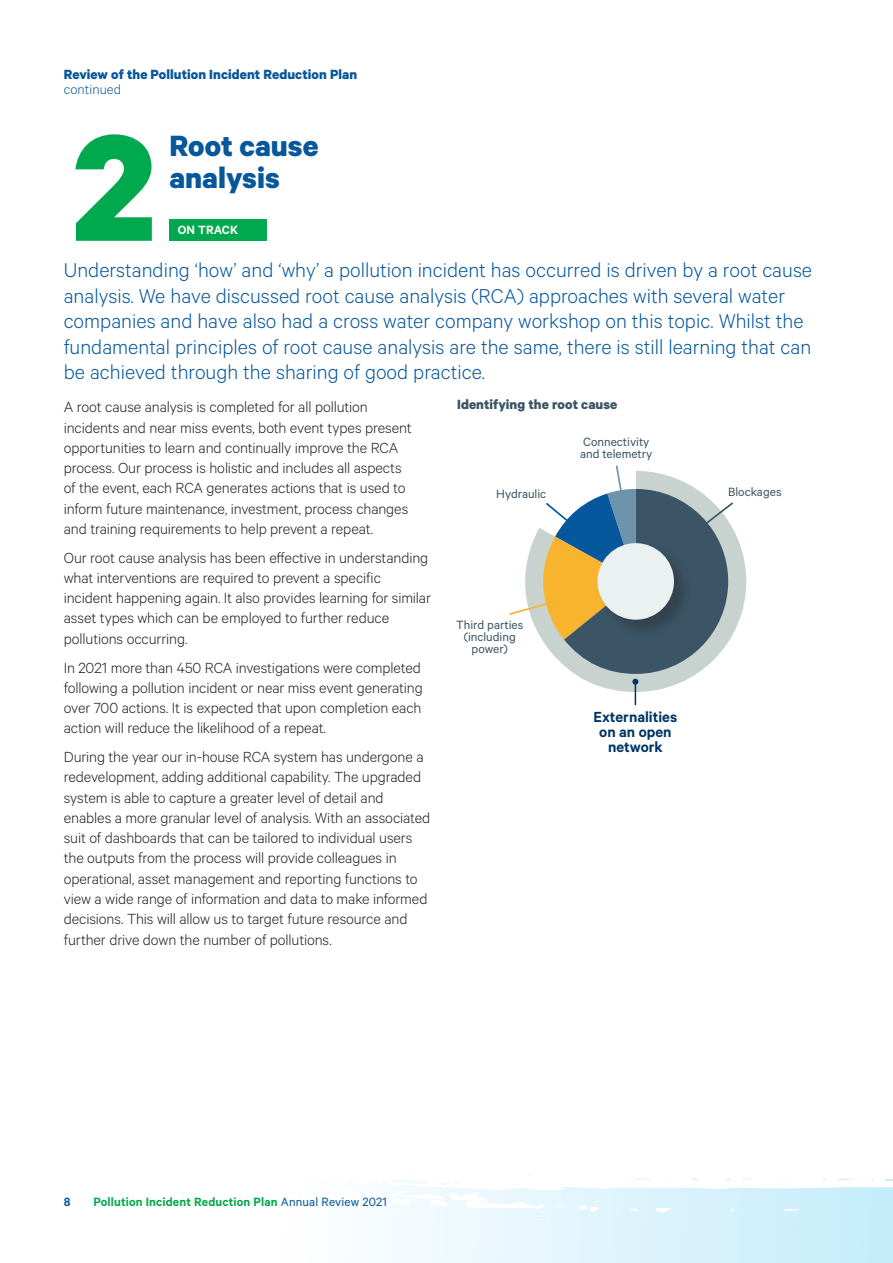
<style>
.page{position:relative;width:893px;height:1263px;background:#fff}
.page>*{position:absolute;margin:0;border:0;box-sizing:border-box;transform-origin:0 0}
.Section_header{font:700 170.55px "Calibre";color:#00a94d}
.Sub_header{font:700 33px/31.5px "Calibre";color:#06579c}
.Section_header_light{font:300 22.5px/25.5px "Calibre";color:#06579c}
.Body{font:300 16.5px/20.2px "Calibre";letter-spacing:-.005em;color:#231f20}
.Blue_sidebar_highlig{font:600 16.5px/15px "Calibre";color:#003565;text-align:center}
.t1{font:700 15px "Calibre";letter-spacing:.005em;color:#06579c}
.Body-2{font:700 15px "Calibre";letter-spacing:.005em;color:#3b5566}
.t2{font:300 15px "Calibre";letter-spacing:.005em;color:#06579c}
.Section_intro_header{font:13.5px/12px "Calibre";color:#3b5566;text-align:center}
.t3{font:600 13.5px "Calibre";letter-spacing:.01em;color:#00a94d}
.Body__16pt{font:600 13.5px "Calibre";letter-spacing:.005em;color:#fff}
.t4{font:600 13.5px "Calibre";color:#06579c}
.s1{font-weight:400;color:#06579c}
</style>
<div class="page">
<svg style="left:391px;top:1178px;width:502px;height:85px"></svg>
<svg style="left:885px;top:1178px;width:8px;height:3px"></svg>
<svg style="left:837px;top:1179px;width:20px;height:1px"></svg>
<svg style="left:634px;top:1178px;width:17px;height:2px"></svg>
<svg style="left:439px;top:1182px;width:10px;height:5px"></svg>
<svg style="left:692px;top:1178px;width:6px;height:2px"></svg>
<svg style="left:391px;top:1178px;width:38px;height:6px"></svg>
<svg style="left:735px;top:533px;width:11px;height:97px"></svg>
<div style="left:169px;top:219px;width:98px;height:21px;background:#00a94d"></div>
<svg style="left:509px;top:465px;width:226px;height:240px"></svg>
<p class="t1" style="left:64px;top:65px;width:295px">Review of the Pollution Incident Reduction Plan</p>
<p class="t2" style="left:64px;top:81px;width:59px">continued</p>
<p class="Section_header" style="left:73px;top:83px;width:85px">2</p>
<p class="Sub_header" style="left:169px;top:129px;width:151px">Root cause analysis</p>
<p class="Body__16pt" style="left:178px;top:222px;width:62px">ON TRACK</p>
<p class="Section_header_light" style="left:64px;top:257px;width:750px">Understanding ‘how’ and ‘why’ a pollution incident has occurred is driven by a root cause analysis. We have discussed root cause analysis (RCA) approaches with several water companies and have also had a cross water company workshop on this topic. Whilst the fundamental principles of root cause analysis are the same, there is still learning that can be achieved through the sharing of good practice.</p>
<p class="Body" style="left:64px;top:396px;width:350px">A root cause analysis is completed for all pollution incidents and near miss events, both event types present opportunities to learn and continually improve the RCA process. Our process is holistic and includes all aspects of the event, each RCA generates actions that is used to inform future maintenance, investment, process changes and training requirements to help prevent a repeat.</p>
<p class="Body" style="left:64px;top:547px;width:369px">Our root cause analysis has been effective in understanding what interventions are required to prevent a specific incident happening again. It also provides learning for similar asset types which can be employed to further reduce pollutions occurring.</p>
<p class="Body" style="left:64px;top:656px;width:360px;text-align:justify">In 2021 more than 450 RCA investigations were completed following a pollution incident or near miss event generating over 700 actions. It is expected that upon completion each action will reduce the likelihood of a repeat.</p>
<p class="Body" style="left:64px;top:746px;width:368px">During the year our in-house RCA system has undergone a redevelopment, adding additional capability. The upgraded system is able to capture a greater level of detail and enables a more granular level of analysis. With an associated suit of dashboards that can be tailored to individual users the outputs from the process will provide colleagues in operational, asset management and reporting functions to view a wide range of information and data to make informed decisions. This will allow us to target future resource and further drive down the number of pollutions.</p>
<p class="Body-2" style="left:457px;top:395px;width:162px">Identifying the root cause</p>
<p class="Section_intro_header" style="left:580px;top:436px;width:74px;text-align:left">Connectivity and telemetry</p>
<p class="Section_intro_header" style="left:496px;top:487px;width:52px">Hydraulic</p>
<p class="Section_intro_header" style="left:728px;top:485px;width:55px">Blockages</p>
<p class="Section_intro_header" style="left:456px;top:618px;width:69px">Third parties (including power)</p>
<p class="Blue_sidebar_highlig" style="left:593px;top:708px;width:85px">Externalities on an open network</p>
<p class="t4" style="left:64px;top:1193px;width:8px">8</p>
<p class="t3" style="left:94px;top:1193px;width:295px">Pollution Incident Reduction Plan <span class="s1">Annual Review 2021</span></p>
</div>
